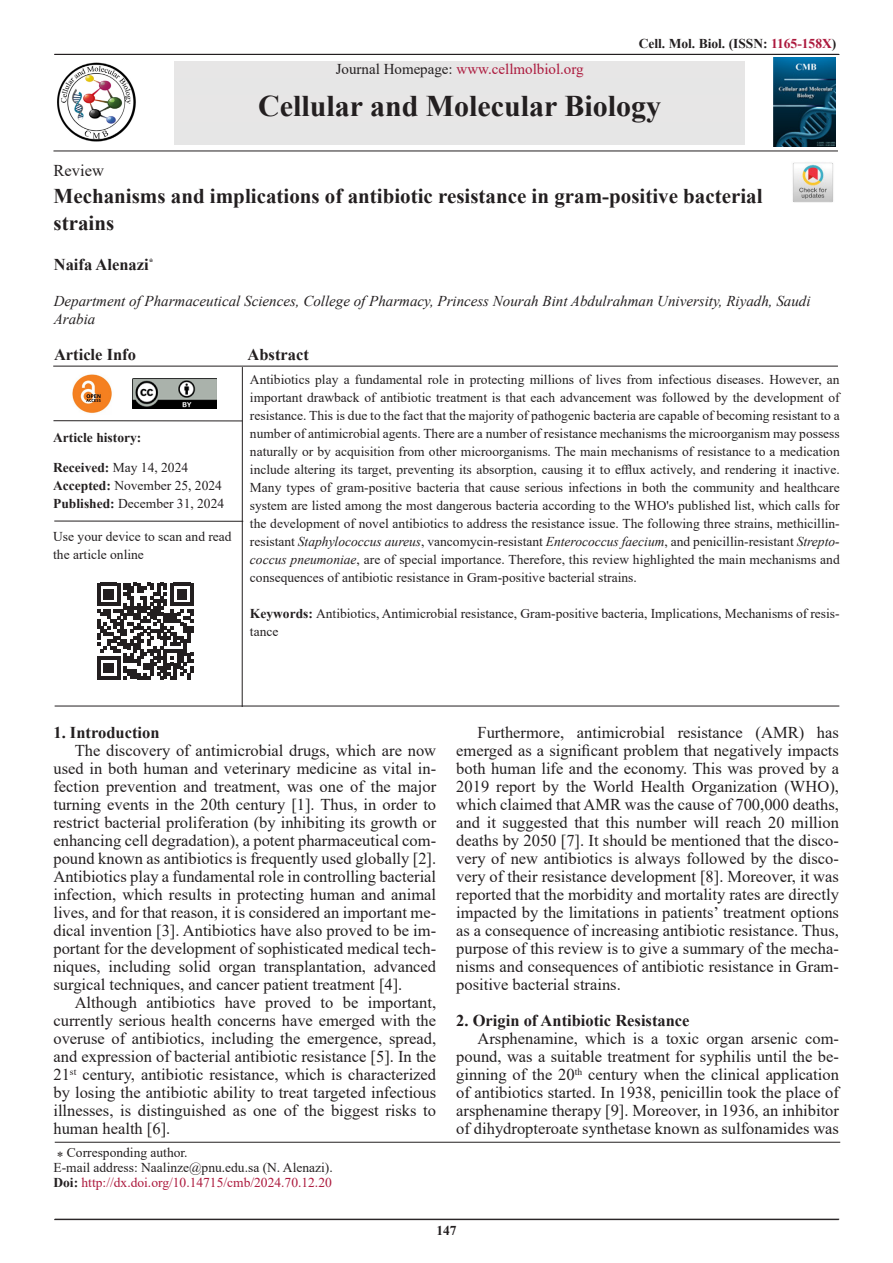
<style>
.page{position:relative;width:893px;height:1263px;background:#fff}
.page>*{position:absolute;margin:0;border:0;box-sizing:border-box;transform-origin:0 0}
.t1{font:700 30px "Times New Roman";color:#231f20}
.t2{font:700 21px/27px "Times New Roman";color:#231f20}
.t3{font:16.5px/18px "Times New Roman";color:#231f20;text-align:justify}
.t4{font:700 16.5px "Times New Roman";color:#231f20}
.t5{font:italic 15px/18px "Times New Roman";color:#231f20}
.t6{font:15px "Times New Roman";color:#ac193d}
.t7{font:13.5px/18px "Times New Roman";color:#231f20}
.t8{font:700 13.5px "Times New Roman";color:#231f20}
.t9{font:13.5px "Times New Roman";color:#ac193d}
.s1{color:#ac193d}
.s2{color:#231f20}
.s3{font-weight:700}
.s4{font-style:italic}
.s5{font-weight:700;color:#231f20}
</style>
<div class="page">
<hr style="left:54px;top:1219px;width:785px;height:1px;background:#231f20">
<hr style="left:54px;top:54px;width:785px;height:1px;background:#231f20">
<hr style="left:53px;top:151px;width:785px;height:1px;background:#231f20">
<img style="left:773px;top:58px;width:62px;height:88px">
<div style="left:174px;top:62px;width:571px;height:83px;background:#e6e6e6"></div>
<img style="left:792px;top:162px;width:41px;height:41px">
<hr style="left:55px;top:1142px;width:785px;height:1px;background:#231f20">
<hr style="left:53px;top:366px;width:785px;height:1px;background:#231f20">
<hr style="left:54px;top:521px;width:189px;height:1px;background:#231f20">
<hr style="left:242px;top:367px;width:1px;height:340px;background:#231f20">
<hr style="left:55px;top:706px;width:784px;height:1px;background:#231f20">
<svg style="left:97px;top:583px;width:96px;height:96px"></svg>
<hr style="left:53px;top:420px;width:189px;height:1px;background:#231f20">
<img style="left:72px;top:374px;width:40px;height:40px">
<img style="left:57px;top:62px;width:79px;height:80px">
<img style="left:132px;top:379px;width:85px;height:29px">
<p class="t8" style="left:639px;top:34px;width:199px">Cell. Mol. Biol. (ISSN: <span class="s1">1165-158X</span>)</p>
<p class="t6" style="left:336px;top:59px;width:249px"><span class="s2">Journal Homepage:</span> www.cellmolbiol.org</p>
<p class="t1" style="left:258px;top:84px;width:405px">Cellular and Molecular Biology</p>
<p class="t3" style="left:54px;top:161px;width:52px">Review</p>
<p class="t2" style="left:54px;top:182px;width:710px">Mechanisms and implications of antibiotic resistance in gram-positive bacterial strains</p>
<p class="t4" style="left:54px;top:253px;width:101px">Naifa Alenazi<sup>*</sup></p>
<p class="t5" style="left:54px;top:292px;width:758px">Department of Pharmaceutical Sciences, College of Pharmacy, Princess Nourah Bint Abdulrahman University, Riyadh, Saudi<br>Arabia</p>
<p class="t4" style="left:54px;top:343px;width:84px">Article Info</p>
<p class="t4" style="left:248px;top:343px;width:63px">Abstract</p>
<p class="t8" style="left:53px;top:428px;width:90px">Article history:</p>
<p class="t7" style="left:53px;top:458px;width:136px"><span class="s3">Received:</span> May 14, 2024</p>
<p class="t7" style="left:53px;top:476px;width:170px"><span class="s3">Accepted:</span> November 25, 2024</p>
<p class="t7" style="left:53px;top:494px;width:172px"><span class="s3">Published:</span> December 31, 2024</p>
<p class="t7" style="left:53px;top:527px;width:180px">Use your device to scan and read the article online</p>
<p class="t7" style="left:250px;top:370px;width:591px;text-align:justify">Antibiotics play a fundamental role in protecting millions of lives from infectious diseases. However, an important drawback of antibiotic treatment is that each advancement was followed by the development of resistance. This is due to the fact that the majority of pathogenic bacteria are capable of becoming resistant to a number of antimicrobial agents. There are a number of resistance mechanisms the microorganism may possess naturally or by acquisition from other microorganisms. The main mechanisms of resistance to a medication include altering its target, preventing its absorption, causing it to efflux actively, and rendering it inactive.<br>Many types of gram-positive bacteria that cause serious infections in both the community and healthcare system are listed among the most dangerous bacteria according to the WHO's published list, which calls for the development of novel antibiotics to address the resistance issue. The following three strains, methicillin&shy;resistant <span class="s4">Staphylococcus aureus</span>, vancomycin-resistant <span class="s4">Enterococcus faecium</span>, and penicillin-resistant <span class="s4">Strepto&shy;coccus pneumoniae</span>, are of special importance. Therefore, this review highlighted the main mechanisms and consequences of antibiotic resistance in Gram-positive bacterial strains.</p>
<p class="t7" style="left:250px;top:604px;width:591px"><span class="s3">Keywords:</span> Antibiotics, Antimicrobial resistance, Gram-positive bacteria, Implications, Mechanisms of resis&shy;tance</p>
<p class="t4" style="left:53px;top:721px;width:108px">1. Introduction</p>
<p class="t3" style="left:53px;top:741px;width:384px;text-indent:21px">The discovery of antimicrobial drugs, which are now used in both human and veterinary medicine as vital in&shy;fection prevention and treatment, was one of the major turning events in the 20th century [1]. Thus, in order to restrict bacterial proliferation (by inhibiting its growth or enhancing cell degradation), a potent pharmaceutical com&shy;pound known as antibiotics is frequently used globally [2].<br>Antibiotics play a fundamental role in controlling bacterial infection, which results in protecting human and animal lives, and for that reason, it is considered an important me&shy;dical invention [3]. Antibiotics have also proved to be im&shy;portant for the development of sophisticated medical tech&shy;niques, including solid organ transplantation, advanced surgical techniques, and cancer patient treatment [4].</p>
<p class="t3" style="left:53px;top:993px;width:384px;text-indent:21px">Although antibiotics have proved to be important, currently serious health concerns have emerged with the overuse of antibiotics, including the emergence, spread, and expression of bacterial antibiotic resistance [5]. In the 21<sup>st</sup> century, antibiotic resistance, which is characterized by losing the antibiotic ability to treat targeted infectious illnesses, is distinguished as one of the biggest risks to human health [6].</p>
<p class="t7" style="left:57px;top:1143px;width:132px">⁎ Corresponding author.</p>
<p class="t7" style="left:53px;top:1158px;width:281px">E-mail address: Naalinze@pnu.edu.sa (N. Alenazi).</p>
<p class="t9" style="left:53px;top:1172px;width:280px"><span class="s5">Doi:</span> http://dx.doi.org/10.14715/cmb/2024.70.12.20</p>
<p class="t3" style="left:456px;top:723px;width:384px;text-indent:21px">Furthermore, antimicrobial resistance (AMR) has emerged as a significant problem that negatively impacts both human life and the economy. This was proved by a 2019 report by the World Health Organization (WHO), which claimed that AMR was the cause of 700,000 deaths, and it suggested that this number will reach 20 million deaths by 2050 [7]. It should be mentioned that the disco&shy;very of new antibiotics is always followed by the disco&shy;very of their resistance development [8]. Moreover, it was reported that the morbidity and mortality rates are directly impacted by the limitations in patients’ treatment options as a consequence of increasing antibiotic resistance. Thus, purpose of this review is to give a summary of the mecha&shy;nisms and consequences of antibiotic resistance in Gram&shy;positive bacterial strains.</p>
<p class="t4" style="left:456px;top:1009px;width:235px">2. Origin of Antibiotic Resistance</p>
<p class="t3" style="left:456px;top:1029px;width:384px;text-indent:21px">Arsphenamine, which is a toxic organ arsenic com&shy;pound, was a suitable treatment for syphilis until the be&shy;ginning of the 20<sup>th</sup> century when the clinical application of antibiotics started. In 1938, penicillin took the place of arsphenamine therapy [9]. Moreover, in 1936, an inhibitor of dihydropteroate synthetase known as sulfonamides was</p>
<p class="t8" style="left:436px;top:1220px;width:22px">147</p>
</div>
